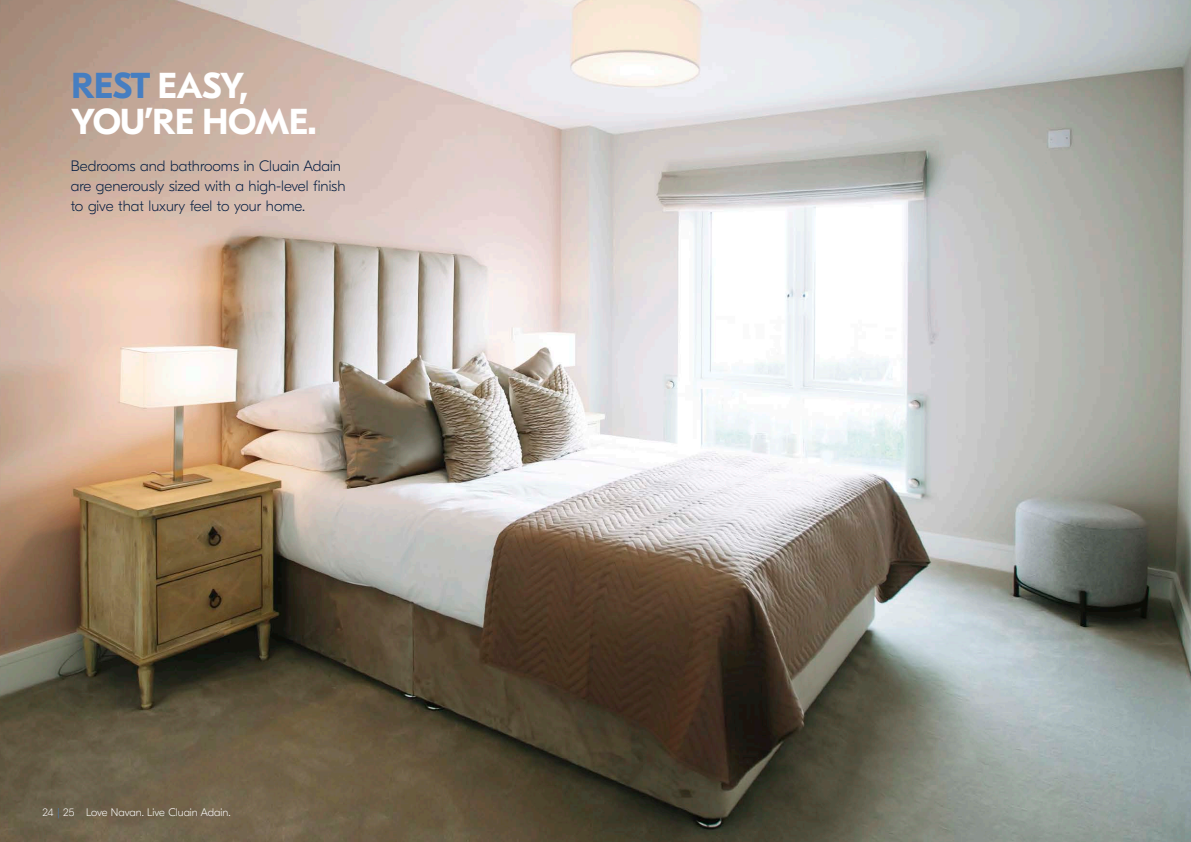
<style>
.page{position:relative;width:1191px;height:842px;background:#fff}
.page>*{position:absolute;margin:0;border:0;box-sizing:border-box;transform-origin:0 0}
.t1{font:700 36px/36px "GT Eesti Pro Text";letter-spacing:-.02em;color:#fff}
.t2{font:100 15px/20px "GT Eesti Pro Display";color:#001a3f}
.t3{font:100 11px "GT Eesti Pro Display";color:#fff}
.s1{color:#467ec1}
</style>
<div class="page">
<img style="left:0;top:0;width:1191px;height:842px">
<h1 class="t1" style="left:71px;top:68px;width:247px"><span class="s1">REST</span> EASY,<br>YOU’RE HOME.</h1>
<p class="t2" style="left:71px;top:156px;width:276px">Bedrooms and bathrooms in Cluain Adain are generously sized with a high-level finish to give that luxury feel to your home.</p>
<p class="t3" style="left:43px;top:806px;width:189px">24 <span class="s1">|</span> 25 Love Navan. Live Cluain Adain.</p>
</div>
